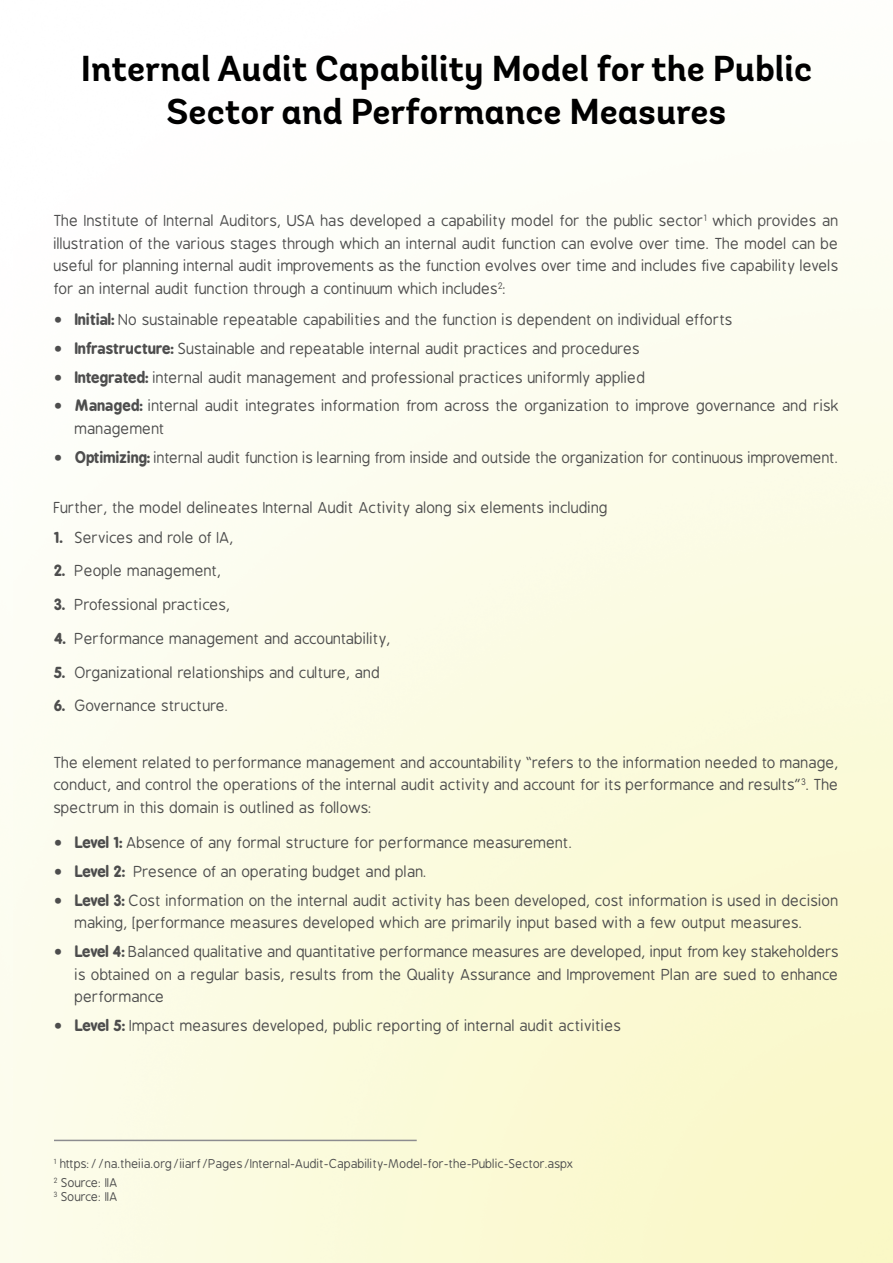
<style>
.page{position:relative;width:893px;height:1263px;background:#fff}
.page>*{position:absolute;margin:0;border:0;box-sizing:border-box;transform-origin:0 0}
.good_practice{font:700 36px/43.2px "Andes";color:#000;text-align:center}
.Body_text{font:15px/22.5px "B Preplay";color:#4d4d4d;text-align:justify}
.small_print{font:12px "B Preplay";color:#4d4d4d}
.s1{font-weight:700}
</style>
<div class="page">
<div style="left:0;top:384px;width:13px;height:879px;background:#fdfdf2"></div>
<hr style="left:54px;top:1140px;width:363px;height:1px;background:#8c8c8f">
<p class="good_practice" style="left:81px;top:48px;width:733px">Internal Audit Capability Model for the Public<br>Sector and Performance Measures</p>
<p class="Body_text" style="left:54px;top:210px;width:786px">The Institute of Internal Auditors, USA has developed a capability model for the public sector<sup>1</sup> which provides an illustration of the various stages through which an internal audit function can evolve over time. The model can be useful for planning internal audit improvements as the function evolves over time and includes five capability levels for an internal audit function through a continuum which includes<sup>2</sup>:</p>
<p class="Body_text" style="left:54px;top:309px;width:680px"><span class="s1">• Initial:</span> No sustainable repeatable capabilities and the function is dependent on individual efforts</p>
<p class="Body_text" style="left:54px;top:338px;width:588px"><span class="s1">• Infrastructure:</span> Sustainable and repeatable internal audit practices and procedures</p>
<p class="Body_text" style="left:54px;top:366px;width:593px"><span class="s1">• Integrated:</span> internal audit management and professional practices uniformly applied</p>
<p class="Body_text" style="left:75px;top:395px;width:765px;text-indent:-21px"><span class="s1">• Managed:</span> internal audit integrates information from across the organization to improve governance and risk management</p>
<p class="Body_text" style="left:54px;top:447px;width:786px"><span class="s1">• Optimizing:</span> internal audit function is learning from inside and outside the organization for continuous improvement.</p>
<p class="Body_text" style="left:54px;top:497px;width:556px">Further, the model delineates Internal Audit Activity along six elements including</p>
<p class="Body_text" style="left:54px;top:526px;width:182px"><span class="s1">1.</span> Services and role of IA,</p>
<p class="Body_text" style="left:54px;top:560px;width:169px"><span class="s1">2.</span> People management,</p>
<p class="Body_text" style="left:54px;top:594px;width:178px"><span class="s1">3.</span> Professional practices,</p>
<p class="Body_text" style="left:54px;top:628px;width:339px"><span class="s1">4.</span> Performance management and accountability,</p>
<p class="Body_text" style="left:54px;top:661px;width:328px"><span class="s1">5.</span> Organizational relationships and culture, and</p>
<p class="Body_text" style="left:54px;top:695px;width:177px"><span class="s1">6.</span> Governance structure.</p>
<p class="Body_text" style="left:54px;top:752px;width:787px">The element related to performance management and accountability “refers to the information needed to manage, conduct, and control the operations of the internal audit activity and account for its performance and results”<sup>3</sup>. The spectrum in this domain is outlined as follows:</p>
<p class="Body_text" style="left:54px;top:832px;width:520px"><span class="s1">• Level 1:</span> Absence of any formal structure for performance measurement.</p>
<p class="Body_text" style="left:54px;top:861px;width:375px"><span class="s1">• Level 2:</span> Presence of an operating budget and plan.</p>
<p class="Body_text" style="left:75px;top:890px;width:765px;text-indent:-21px"><span class="s1">• Level 3:</span> Cost information on the internal audit activity has been developed, cost information is used in decision making, [performance measures developed which are primarily input based with a few output measures.</p>
<p class="Body_text" style="left:75px;top:941px;width:766px;text-indent:-21px"><span class="s1">• Level 4:</span> Balanced qualitative and quantitative performance measures are developed, input from key stakeholders is obtained on a regular basis, results from the Quality Assurance and Improvement Plan are sued to enhance performance</p>
<p class="Body_text" style="left:54px;top:1015px;width:569px"><span class="s1">• Level 5:</span> Impact measures developed, public reporting of internal audit activities</p>
<p class="small_print" style="left:54px;top:1157px;width:521px"><sup>1</sup> https://na.theiia.org/iiarf/Pages/Internal-Audit-Capability-Model-for-the-Public-Sector.aspx</p>
<p class="small_print" style="left:54px;top:1176px;width:66px"><sup>2</sup> Source: IIA</p>
<p class="small_print" style="left:54px;top:1190px;width:66px"><sup>3</sup> Source: IIA</p>
</div>
